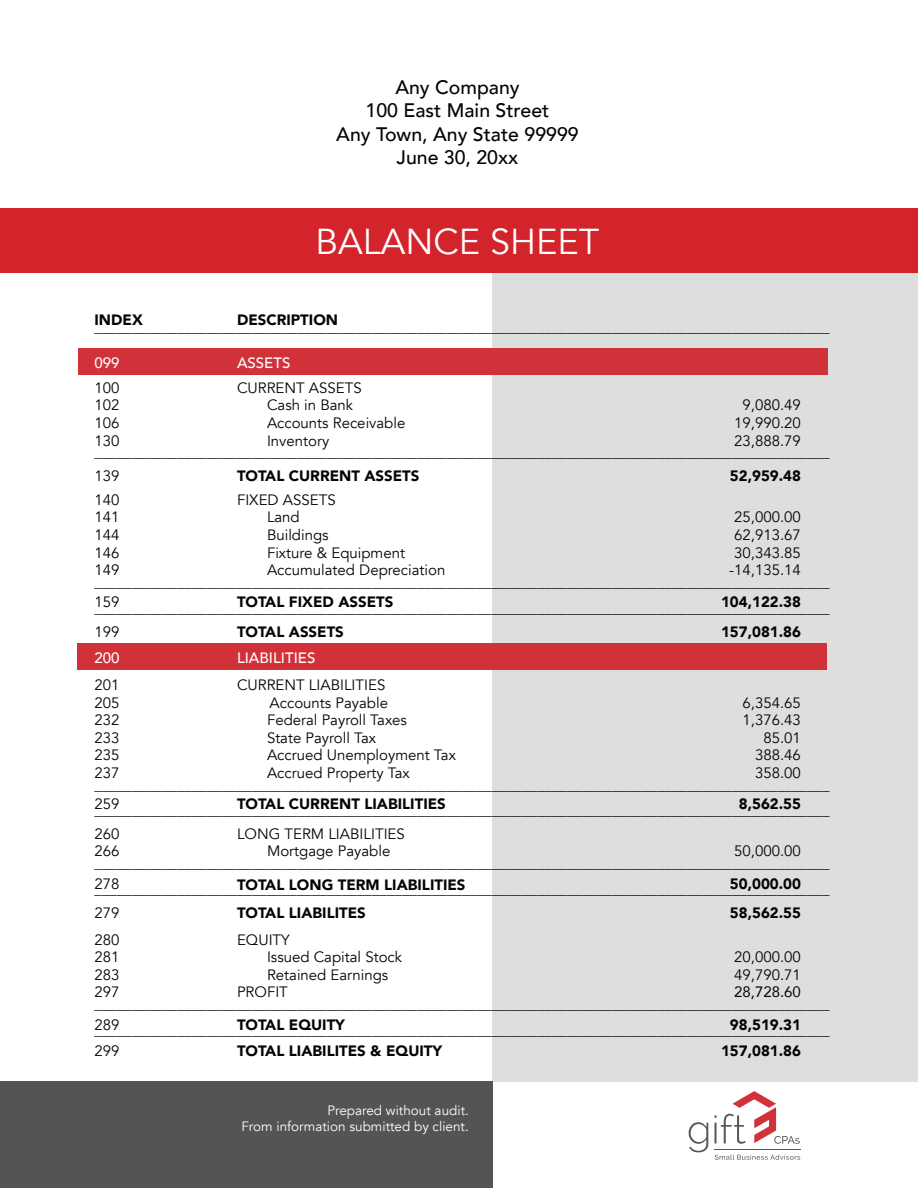
<style>
.page{position:relative;width:918px;height:1188px;background:#fff}
.page>*{position:absolute;margin:0;border:0;box-sizing:border-box;transform-origin:0 0}
.t1{font:36px "Avenir";color:#fff}
.t2{font:500 19.5px/23.4px "Avenir";color:#040503;text-align:center}
.t3{font:15px/11.7px "Avenir";color:#040503}
.t4{font:900 15px "Avenir";color:#040503}
.t5{font:500 15px "Avenir";color:#fff}
.t6{font:15px "Avenir";color:#040503}
.t7{font:13.5px/16.2px "Avenir";color:#fff;text-align:right}
</style>
<div class="page">
<div style="left:0;top:1082px;width:492px;height:106px;background:#535453"></div>
<div style="left:492px;top:272px;width:426px;height:810px;background:#dddede"></div>
<div style="left:0;top:208px;width:918px;height:64px;background:#d3232b"></div>
<svg style="left:715px;top:1155px;width:85px;height:5px"></svg>
<svg style="left:689px;top:1122px;width:19px;height:30px"></svg>
<svg style="left:715px;top:1091px;width:85px;height:53px"></svg>
<hr style="left:715px;top:1149px;width:86px;height:1px;background:#535759">
<div style="left:78px;top:348px;width:749px;height:27px;background:#d13138"></div>
<div style="left:77px;top:644px;width:750px;height:26px;background:#d13138"></div>
<h2 class="t2" style="left:336px;top:74px;width:244px">Any Company<br>100 East Main Street<br>Any Town, Any State 99999<br>June 30, 20xx</h2>
<h1 class="t1" style="left:315px;top:220px;width:286px">BALANCE SHEET</h1>
<p class="t4" style="left:94px;top:307px;width:50px">INDEX</p>
<p class="t4" style="left:237px;top:307px;width:103px">DESCRIPTION</p>
<p class="t3" style="left:94px;top:322px;width:736px">__________________________________________________________________________________________________</p>
<p class="t5" style="left:94px;top:350px;width:27px">099</p>
<p class="t5" style="left:237px;top:350px;width:55px">ASSETS</p>
<p class="t3" style="left:94px;top:382px;width:27px">100</p>
<p class="t3" style="left:237px;top:382px;width:126px">CURRENT ASSETS</p>
<p class="t3" style="left:94px;top:400px;width:27px">102</p>
<p class="t3" style="left:267px;top:400px;width:88px">Cash in Bank</p>
<p class="t3" style="left:743px;top:400px;width:60px">9,080.49</p>
<p class="t3" style="left:94px;top:417px;width:27px">106</p>
<p class="t3" style="left:267px;top:417px;width:140px">Accounts Receivable</p>
<p class="t3" style="left:734px;top:417px;width:68px">19,990.20</p>
<p class="t3" style="left:94px;top:435px;width:27px">130</p>
<p class="t3" style="left:267px;top:435px;width:64px">Inventory</p>
<p class="t3" style="left:94px;top:435px;width:736px;text-indent:640px">23,888.79 __________________________________________________________________________________________________</p>
<p class="t3" style="left:94px;top:470px;width:27px">139</p>
<p class="t4" style="left:237px;top:463px;width:184px">TOTAL CURRENT ASSETS</p>
<p class="t4" style="left:730px;top:463px;width:73px">52,959.48</p>
<p class="t3" style="left:94px;top:494px;width:27px">140</p>
<p class="t3" style="left:237px;top:494px;width:100px">FIXED ASSETS</p>
<p class="t3" style="left:94px;top:512px;width:27px">141</p>
<p class="t3" style="left:267px;top:512px;width:34px">Land</p>
<p class="t3" style="left:734px;top:512px;width:68px">25,000.00</p>
<p class="t3" style="left:94px;top:529px;width:27px">144</p>
<p class="t3" style="left:267px;top:529px;width:63px">Buildings</p>
<p class="t3" style="left:734px;top:529px;width:68px">62,913.67</p>
<p class="t3" style="left:94px;top:547px;width:27px">146</p>
<p class="t3" style="left:267px;top:547px;width:140px">Fixture &amp; Equipment</p>
<p class="t3" style="left:734px;top:547px;width:68px">30,343.85</p>
<p class="t3" style="left:94px;top:564px;width:27px">149</p>
<p class="t3" style="left:267px;top:564px;width:180px">Accumulated Depreciation</p>
<p class="t3" style="left:94px;top:564px;width:736px;text-indent:635px">-14,135.14 __________________________________________________________________________________________________</p>
<p class="t3" style="left:94px;top:597px;width:27px">159</p>
<p class="t4" style="left:237px;top:589px;width:158px">TOTAL FIXED ASSETS</p>
<p class="t4" style="left:721px;top:589px;width:81px">104,122.38</p>
<p class="t3" style="left:94px;top:596px;width:736px;line-height:23.7px">__________________________________________________________________________________________________<br>199</p>
<p class="t4" style="left:237px;top:619px;width:108px">TOTAL ASSETS</p>
<p class="t4" style="left:721px;top:619px;width:81px">157,081.86</p>
<p class="t5" style="left:94px;top:645px;width:27px">200</p>
<p class="t5" style="left:237px;top:645px;width:80px">LIABILITIES</p>
<p class="t3" style="left:94px;top:679px;width:27px">201</p>
<p class="t3" style="left:237px;top:679px;width:150px">CURRENT LIABILITIES</p>
<p class="t3" style="left:94px;top:697px;width:27px">205</p>
<p class="t3" style="left:270px;top:697px;width:120px">Accounts Payable</p>
<p class="t3" style="left:743px;top:697px;width:60px">6,354.65</p>
<p class="t3" style="left:94px;top:714px;width:27px">232</p>
<p class="t3" style="left:267px;top:714px;width:142px">Federal Payroll Taxes</p>
<p class="t3" style="left:743px;top:714px;width:60px">1,376.43</p>
<p class="t3" style="left:94px;top:732px;width:27px">233</p>
<p class="t3" style="left:267px;top:732px;width:111px">State Payroll Tax</p>
<p class="t3" style="left:763px;top:732px;width:39px">85.01</p>
<p class="t3" style="left:94px;top:750px;width:27px">235</p>
<p class="t3" style="left:267px;top:750px;width:190px">Accrued Unemployment Tax</p>
<p class="t3" style="left:755px;top:750px;width:47px">388.46</p>
<p class="t3" style="left:94px;top:767px;width:27px">237</p>
<p class="t3" style="left:267px;top:767px;width:144px">Accrued Property Tax</p>
<p class="t3" style="left:94px;top:767px;width:736px;text-indent:661px">358.00 __________________________________________________________________________________________________</p>
<p class="t3" style="left:94px;top:798px;width:27px">259</p>
<p class="t4" style="left:237px;top:791px;width:210px">TOTAL CURRENT LIABILITIES</p>
<p class="t4" style="left:739px;top:791px;width:64px">8,562.55</p>
<p class="t3" style="left:94px;top:798px;width:736px;line-height:24px">__________________________________________________________________________________________________<br>260</p>
<p class="t3" style="left:237px;top:828px;width:169px">LONG TERM LIABILITIES</p>
<p class="t3" style="left:94px;top:846px;width:27px">266</p>
<p class="t3" style="left:267px;top:846px;width:125px">Mortgage Payable</p>
<p class="t3" style="left:94px;top:846px;width:736px;text-indent:640px">50,000.00 __________________________________________________________________________________________________</p>
<p class="t3" style="left:94px;top:878px;width:27px">278</p>
<p class="t4" style="left:237px;top:872px;width:230px">TOTAL LONG TERM LIABILITIES</p>
<p class="t4" style="left:730px;top:871px;width:73px">50,000.00</p>
<p class="t3" style="left:94px;top:878px;width:736px;line-height:23.7px">__________________________________________________________________________________________________<br>279</p>
<p class="t4" style="left:237px;top:900px;width:130px">TOTAL LIABILITES</p>
<p class="t4" style="left:730px;top:900px;width:73px">58,562.55</p>
<p class="t3" style="left:94px;top:934px;width:27px">280</p>
<p class="t3" style="left:237px;top:934px;width:54px">EQUITY</p>
<p class="t3" style="left:94px;top:951px;width:27px">281</p>
<p class="t3" style="left:267px;top:951px;width:137px">Issued Capital Stock</p>
<p class="t3" style="left:734px;top:951px;width:68px">20,000.00</p>
<p class="t3" style="left:94px;top:969px;width:27px">283</p>
<p class="t3" style="left:267px;top:969px;width:123px">Retained Earnings</p>
<p class="t3" style="left:734px;top:969px;width:68px">49,790.71</p>
<p class="t3" style="left:94px;top:987px;width:27px">297</p>
<p class="t3" style="left:237px;top:987px;width:52px">PROFIT</p>
<p class="t6" style="left:734px;top:980px;width:68px">28,728.60</p>
<p class="t3" style="left:94px;top:994px;width:736px;line-height:20.7px">__________________________________________________________________________________________________<br>289</p>
<p class="t4" style="left:237px;top:1012px;width:110px">TOTAL EQUITY</p>
<p class="t4" style="left:730px;top:1012px;width:73px">98,519.31</p>
<p class="t3" style="left:94px;top:1020px;width:736px;line-height:20.7px">__________________________________________________________________________________________________<br>299</p>
<p class="t4" style="left:237px;top:1038px;width:207px">TOTAL LIABILITES &amp; EQUITY</p>
<p class="t4" style="left:721px;top:1038px;width:81px">157,081.86</p>
<p class="t7" style="left:241px;top:1102px;width:229px">Prepared without audit.<br>From information submitted by client.</p>
</div>
